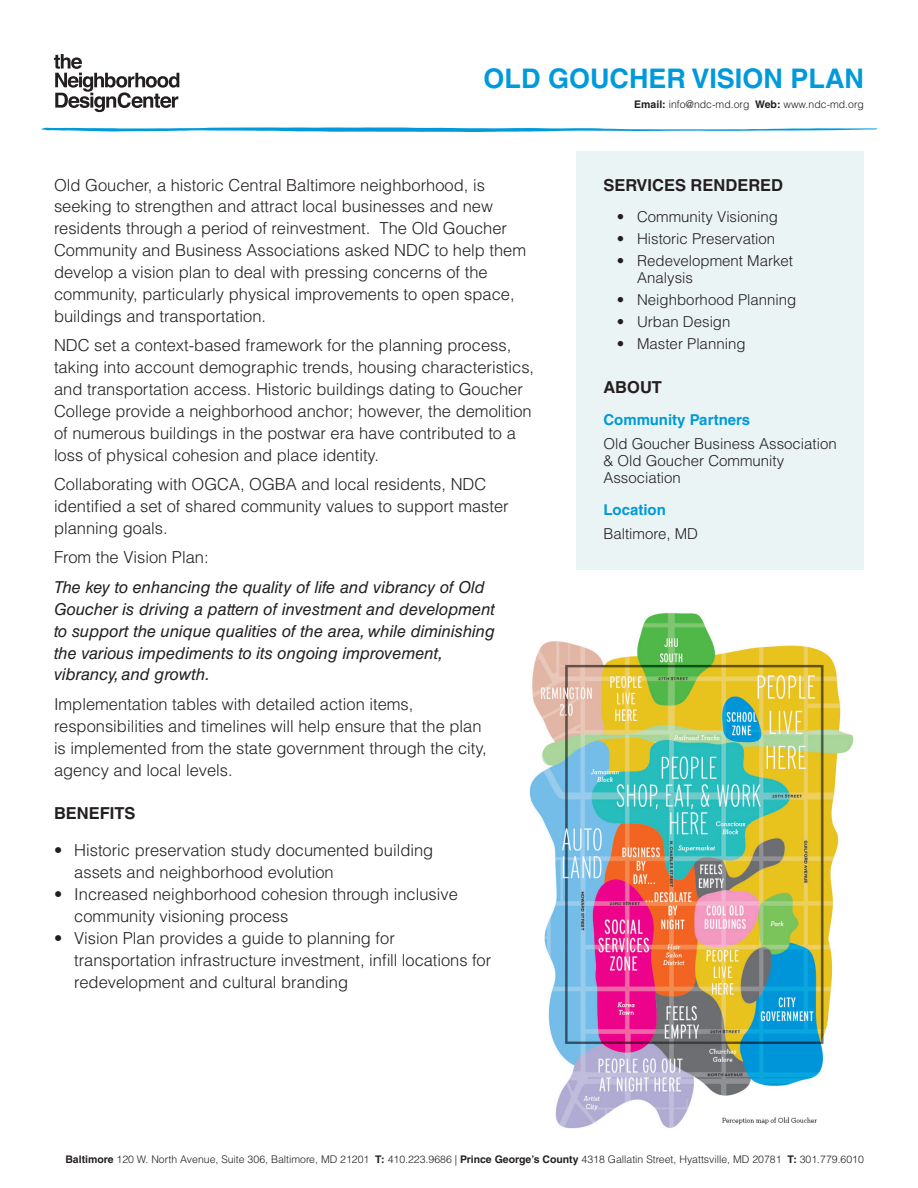
<style>
.page{position:relative;width:918px;height:1188px;background:#fff}
.page>*{position:absolute;margin:0;border:0;box-sizing:border-box;transform-origin:0 0}
.Doc_Title___Name{font:700 27px "Helvetica LT Std";color:#009ada}
.Big_Body_11pt{font:300 16.5px/21.9px "Helvetica LT Std";color:#231f20}
.Big_Body_11pt-2{font:italic 16.5px/21.9px "Helvetica LT Std";color:#231f20}
.Big_Body_Bullet_11pt{font:300 16.5px/21.9px "Helvetica LT Std";color:#231f20}
.Section_Head_11pt{font:700 16.5px "Helvetica LT Std";color:#231f20}
.Body_Bullet_9pt_-_ol{font:300 15px/17.1px "Helvetica LT Std";color:#231f20}
.Body_Section_Title_9{font:700 15px "Helvetica LT Std";color:#009ada}
.Body_9pt{font:300 15px "Helvetica LT Std";color:#231f20}
.Contact_Info_7pt{font:300 10.5px "Helvetica LT Std";color:#231f20}
.s1{font-weight:700}
</style>
<div class="page">
<svg style="left:54px;top:54px;width:125px;height:58px"></svg>
<div style="left:576px;top:152px;width:288px;height:418px;background:#ebf4f5"></div>
<svg style="left:40px;top:127px;width:837px;height:5px"></svg>
<img style="left:529px;top:613px;width:325px;height:516px">
<p class="Doc_Title___Name" style="left:484px;top:62px;width:382px">OLD GOUCHER VISION PLAN</p>
<p class="Big_Body_11pt" style="left:54px;top:174px;width:474px">Old Goucher, a historic Central Baltimore neighborhood, is seeking to strengthen and attract local businesses and new residents through a period of reinvestment. The Old Goucher Community and Business Associations asked NDC to help them develop a vision plan to deal with pressing concerns of the community, particularly physical improvements to open space, buildings and transportation.</p>
<p class="Big_Body_11pt" style="left:54px;top:334px;width:482px">NDC set a context-based framework for the planning process, taking into account demographic trends, housing characteristics, and transportation access. Historic buildings dating to Goucher College provide a neighborhood anchor; however, the demolition of numerous buildings in the postwar era have contributed to a loss of physical cohesion and place identity.</p>
<p class="Big_Body_11pt" style="left:54px;top:473px;width:456px">Collaborating with OGCA, OGBA and local residents, NDC identified a set of shared community values to support master planning goals.</p>
<p class="Big_Body_11pt" style="left:54px;top:546px;width:156px">From the Vision Plan:</p>
<p class="Big_Body_11pt-2" style="left:54px;top:576px;width:443px">The key to enhancing the quality of life and vibrancy of Old Goucher is driving a pattern of investment and development to support the unique qualities of the area, while diminishing the various impediments to its ongoing improvement, vibrancy, and growth.</p>
<p class="Big_Body_11pt" style="left:54px;top:693px;width:434px">Implementation tables with detailed action items, responsibilities and timelines will help ensure that the plan is implemented from the state government through the city, agency and local levels.</p>
<p class="Section_Head_11pt" style="left:54px;top:804px;width:83px">BENEFITS</p>
<p class="Big_Body_11pt" style="left:54px;top:839px;width:381px">• Historic preservation study documented building</p>
<p class="Big_Body_Bullet_11pt" style="left:74px;top:861px;width:261px">assets and neighborhood evolution</p>
<p class="Big_Body_11pt" style="left:54px;top:883px;width:405px">• Increased neighborhood cohesion through inclusive</p>
<p class="Big_Body_Bullet_11pt" style="left:74px;top:905px;width:216px">community visioning process</p>
<p class="Big_Body_11pt" style="left:54px;top:927px;width:342px">• Vision Plan provides a guide to planning for</p>
<p class="Big_Body_Bullet_11pt" style="left:74px;top:949px;width:419px">transportation infrastructure investment, infill locations for redevelopment and cultural branding</p>
<p class="Contact_Info_7pt" style="left:634px;top:97px;width:231px"><span class="s1">Email:</span> info@ndc-md.org <span class="s1">Web:</span> www.ndc-md.org</p>
<p class="Section_Head_11pt" style="left:603px;top:175px;width:181px">SERVICES RENDERED</p>
<p class="Body_Bullet_9pt_-_ol" style="left:617px;top:208px;width:163px">• Community Visioning</p>
<p class="Body_Bullet_9pt_-_ol" style="left:617px;top:230px;width:160px">• Historic Preservation</p>
<p class="Body_Bullet_9pt_-_ol" style="left:637px;top:252px;width:157px;text-indent:-20px">• Redevelopment Market<br>Analysis</p>
<p class="Body_Bullet_9pt_-_ol" style="left:617px;top:291px;width:181px">• Neighborhood Planning</p>
<p class="Body_Bullet_9pt_-_ol" style="left:617px;top:313px;width:115px">• Urban Design</p>
<p class="Body_Bullet_9pt_-_ol" style="left:617px;top:335px;width:130px">• Master Planning</p>
<p class="Section_Head_11pt" style="left:603px;top:377px;width:60px">ABOUT</p>
<p class="Body_Section_Title_9" style="left:603px;top:410px;width:148px">Community Partners</p>
<p class="Body_Bullet_9pt_-_ol" style="left:603px;top:435px;width:235px">Old Goucher Business Association &amp; Old Goucher Community<br>Association</p>
<p class="Body_Section_Title_9" style="left:603px;top:500px;width:64px">Location</p>
<p class="Body_9pt" style="left:603px;top:524px;width:96px">Baltimore, MD</p>
<p class="Contact_Info_7pt" style="left:65px;top:1153px;width:800px"><span class="s1">Baltimore</span> 120 W. North Avenue, Suite 306, Baltimore, MD 21201 <span class="s1">T:</span> 410.223.9686 | <span class="s1">Prince George’s County</span> 4318 Gallatin Street, Hyattsville, MD 20781 <span class="s1">T:</span> 301.779.6010</p>
</div>
